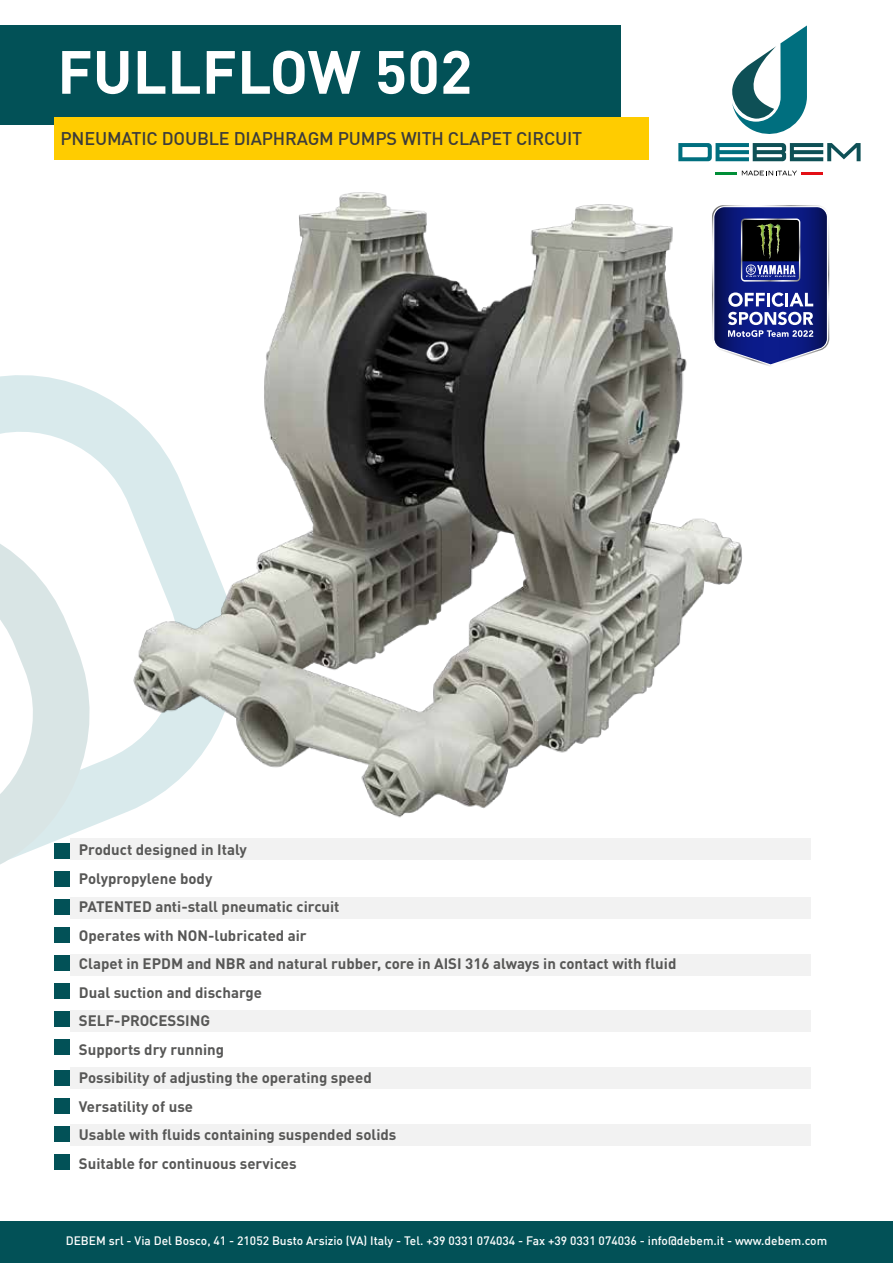
<style>
.page{position:relative;width:893px;height:1263px;background:#fff}
.page>*{position:absolute;margin:0;border:0;box-sizing:border-box;transform-origin:0 0}
.t1{font:700 60px "DIN Pro";color:#fff}
.t2{font:500 18px "DIN";letter-spacing:-.01em;color:#3c3c3b}
.t3{font:700 15px/28.5px "DIN Pro";color:#575756}
.t4{font:500 12px "DIN";color:#fff}
</style>
<div class="page">
<div style="left:0;top:1221px;width:893px;height:42px;background:#025157"></div>
<svg style="left:0;top:375px;width:91px;height:80px"></svg>
<svg style="left:0;top:544px;width:91px;height:321px"></svg>
<div style="left:0;top:25px;width:621px;height:100px;background:#025157"></div>
<div style="left:54px;top:117px;width:594px;height:43px;background:#fc0"></div>
<hr style="left:715px;top:172px;width:22px;height:3px;background:#008e37">
<hr style="left:801px;top:172px;width:22px;height:3px;background:#e30f15">
<svg style="left:742px;top:171px;width:55px;height:4px"></svg>
<svg style="left:678px;top:25px;width:183px;height:136px"></svg>
<svg style="left:769px;top:205px;width:60px;height:161px;background:#414a88"></svg>
<div style="left:70px;top:838px;width:741px;height:22px;background:#f2f2f2"></div>
<div style="left:70px;top:897px;width:741px;height:22px;background:#f2f2f2"></div>
<div style="left:70px;top:954px;width:741px;height:22px;background:#f2f2f2"></div>
<div style="left:70px;top:1009px;width:741px;height:22px;background:#f2f2f2"></div>
<div style="left:70px;top:1067px;width:741px;height:21px;background:#f2f2f2"></div>
<div style="left:70px;top:1124px;width:741px;height:22px;background:#f2f2f2"></div>
<div style="left:54px;top:843px;width:16px;height:16px;background:#025157"></div>
<div style="left:54px;top:871px;width:16px;height:16px;background:#025157"></div>
<div style="left:54px;top:899px;width:16px;height:16px;background:#025157"></div>
<div style="left:54px;top:927px;width:16px;height:16px;background:#025157"></div>
<div style="left:54px;top:1070px;width:16px;height:15px;background:#025157"></div>
<div style="left:54px;top:955px;width:16px;height:16px;background:#025157"></div>
<div style="left:54px;top:1098px;width:16px;height:15px;background:#025157"></div>
<div style="left:54px;top:983px;width:16px;height:16px;background:#025157"></div>
<div style="left:54px;top:1126px;width:16px;height:15px;background:#025157"></div>
<div style="left:54px;top:1011px;width:16px;height:16px;background:#025157"></div>
<div style="left:54px;top:1154px;width:16px;height:15px;background:#025157"></div>
<div style="left:54px;top:1039px;width:16px;height:16px;background:#025157"></div>
<img style="left:91px;top:192px;width:678px;height:634px">
<h1 class="t1" style="left:57px;top:22px;width:417px">FULLFLOW 502</h1>
<p class="t2" style="left:60px;top:127px;width:523px">PNEUMATIC DOUBLE DIAPHRAGM PUMPS WITH CLAPET CIRCUIT</p>
<p class="t3" style="left:79px;top:834px;width:599px">Product designed in Italy<br>Polypropylene body<br>PATENTED anti-stall pneumatic circuit<br>Operates with NON-lubricated air<br>Clapet in EPDM and NBR and natural rubber, core in AISI 316 always in contact with fluid Dual suction and discharge<br>SELF-PROCESSING<br>Supports dry running<br>Possibility of adjusting the operating speed<br>Versatility of use<br>Usable with fluids containing suspended solids<br>Suitable for continuous services</p>
<p class="t4" style="left:66px;top:1233px;width:763px">DEBEM srl - Via Del Bosco, 41 - 21052 Busto Arsizio (VA) Italy - Tel. +39 0331 074034 - Fax +39 0331 074036 - info@debem.it - www.debem.com</p>
</div>
